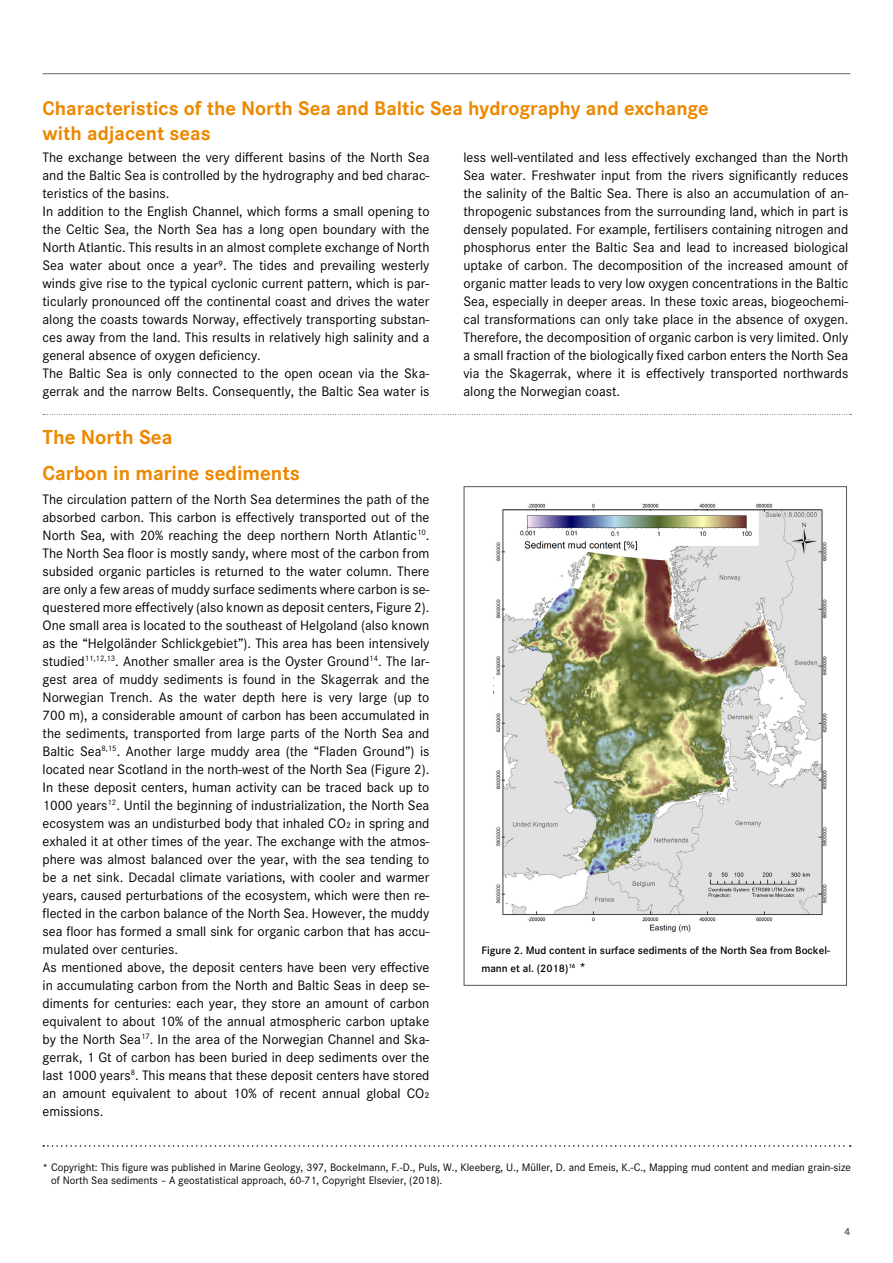
<style>
.page{position:relative;width:893px;height:1263px;background:#fff}
.page>*{position:absolute;margin:0;border:0;box-sizing:border-box;transform-origin:0 0}
.t1{font:700 21px "Corporate S Pro";color:#ed8800}
.t2{font:700 20.55px/24.6px "Corporate S Pro";color:#ed8800}
.t3{font:14.25px/18px "Corporate S Pro";color:#000}
.t4{font:11.25px/13.5px "Corporate S Pro";color:#000}
.t5{font:600 11.25px/18px "Corporate S Pro";color:#000}
.t6{font:700 10.5px "Corporate S Pro";color:#646567}
.s1{font-size:14.25px}
</style>
<div class="page">
<svg style="left:43px;top:1145px;width:808px;height:2px"></svg>
<hr style="left:43px;top:73px;width:807px;height:1px;background:#646567">
<img style="left:496px;top:503px;width:330px;height:429px">
<svg style="left:43px;top:414px;width:808px;height:1px"></svg>
<h2 class="t2" style="left:43px;top:94px;width:668px">Characteristics of the North Sea and Baltic Sea hydrography and exchange with adjacent seas</h2>
<p class="t3" style="left:463px;top:147px;width:386px;text-align:justify">less well-ventilated and less effectively exchanged than the North Sea water. Freshwater input from the rivers significantly reduces the salinity of the Baltic Sea. There is also an accumulation of an&shy;thropogenic substances from the surrounding land, which in part is densely populated. For example, fertilisers containing nitrogen and phosphorus enter the Baltic Sea and lead to increased biological uptake of carbon. The decomposition of the increased amount of organic matter leads to very low oxygen concentrations in the Baltic Sea, especially in deeper areas. In these toxic areas, biogeochemi&shy;cal transformations can only take place in the absence of oxygen.<br>Therefore, the decomposition of organic carbon is very limited. Only a small fraction of the biologically fixed carbon enters the North Sea via the Skagerrak, where it is effectively transported northwards along the Norwegian coast.</p>
<p class="t3" style="left:43px;top:147px;width:388px">The exchange between the very different basins of the North Sea and the Baltic Sea is controlled by the hydrography and bed charac&shy;teristics of the basins.<br>In addition to the English Channel, which forms a small opening to the Celtic Sea, the North Sea has a long open boundary with the North Atlantic. This results in an almost complete exchange of North Sea water about once a year9. The tides and prevailing westerly winds give rise to the typical cyclonic current pattern, which is par&shy;ticularly pronounced off the continental coast and drives the water along the coasts towards Norway, effectively transporting substan&shy;ces away from the land. This results in relatively high salinity and a general absence of oxygen deficiency.<br>The Baltic Sea is only connected to the open ocean via the Ska&shy;gerrak and the narrow Belts. Consequently, the Baltic Sea water is</p>
<h1 class="t1" style="left:43px;top:420px;width:131px">The North Sea</h1>
<h1 class="t1" style="left:43px;top:456px;width:259px">Carbon in marine sediments</h1>
<p class="t3" style="left:43px;top:489px;width:388px">The circulation pattern of the North Sea determines the path of the absorbed carbon. This carbon is effectively transported out of the North Sea, with 20% reaching the deep northern North Atlantic<sup>10</sup>.<br>The North Sea floor is mostly sandy, where most of the carbon from subsided organic particles is returned to the water column. There are only a few areas of muddy surface sediments where carbon is se&shy;questered more effectively (also known as deposit centers, Figure 2).<br>One small area is located to the southeast of Helgoland (also known as the “Helgoländer Schlickgebiet”). This area has been intensively studied<sup>11,12,13</sup>. Another smaller area is the Oyster Ground<sup>14</sup>. The lar&shy;gest area of muddy sediments is found in the Skagerrak and the Norwegian Trench. As the water depth here is very large (up to 700 m), a considerable amount of carbon has been accumulated in the sediments, transported from large parts of the North Sea and Baltic Sea<sup>8,15</sup>. Another large muddy area (the “Fladen Ground”) is located near Scotland in the north-west of the North Sea (Figure 2).<br>In these deposit centers, human activity can be traced back up to 1000 years<sup>12</sup>. Until the beginning of industrialization, the North Sea ecosystem was an undisturbed body that inhaled CO2 in spring and exhaled it at other times of the year. The exchange with the atmos&shy;phere was almost balanced over the year, with the sea tending to be a net sink. Decadal climate variations, with cooler and warmer years, caused perturbations of the ecosystem, which were then re&shy;flected in the carbon balance of the North Sea. However, the muddy sea floor has formed a small sink for organic carbon that has accu&shy;mulated over centuries.<br>As mentioned above, the deposit centers have been very effective in accumulating carbon from the North and Baltic Seas in deep se&shy;diments for centuries: each year, they store an amount of carbon equivalent to about 10% of the annual atmospheric carbon uptake by the North Sea<sup>17</sup>. In the area of the Norwegian Channel and Ska&shy;gerrak, 1 Gt of carbon has been buried in deep sediments over the last 1000 years<sup>8</sup>. This means that these deposit centers have stored an amount equivalent to about 10% of recent annual global CO2 emissions.</p>
<p class="t5" style="left:481px;top:941px;width:350px">Figure 2. Mud content in surface sediments of the North Sea from Bockel&shy;mann et al. (2018)<sup>16</sup> <span class="s1">*</span></p>
<p class="t4" style="left:51px;top:1159px;width:801px;text-indent:-9px">* Copyright: This figure was published in Marine Geology, 397, Bockelmann, F.-D., Puls, W., Kleeberg, U., Müller, D. and Emeis, K.-C., Mapping mud content and median grain-size of North Sea sediments – A geostatistical approach, 60-71, Copyright Elsevier, (2018).</p>
<p class="t6" style="left:844px;top:1223px;width:7px">4</p>
</div>
